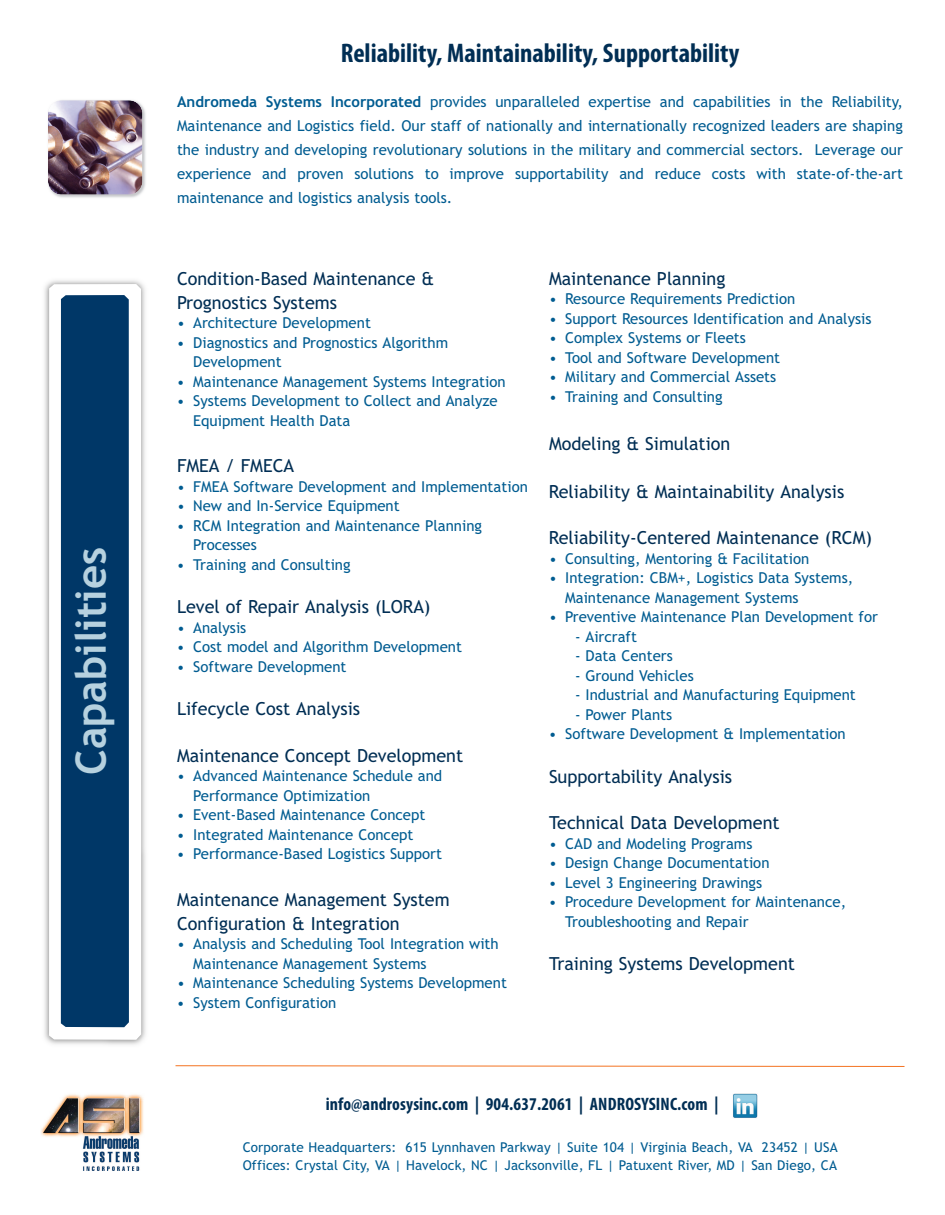
<style>
.page{position:relative;width:945px;height:1215px;background:#fff}
.page>*{position:absolute;margin:0;border:0;box-sizing:border-box;transform-origin:0 0}
.t1{font:700 42px "Trebuchet MS";color:#b6d1df}
.t2{font:700 condensed 27px "Myriad Pro";color:#002e54}
.t3{font:18px/24px "Trebuchet MS";color:#002e54}
.t4{font:700 condensed 18px "Myriad Pro";letter-spacing:.01em;color:#002e54}
.t5{font:15px/19.5px "Trebuchet MS";color:#005c91}
.t6{font:13.5px/18px "Trebuchet MS";letter-spacing:.01em;color:#005c91}
.s1{font-weight:700}
</style>
<div class="page">
<img style="left:44px;top:280px;width:102px;height:765px">
<svg style="left:49px;top:284px;width:92px;height:756px"></svg>
<div style="left:61px;top:295px;width:68px;height:732px;background:#003767"></div>
<img style="left:48px;top:100px;width:98px;height:98px">
<img style="left:48px;top:100px;width:94px;height:95px;border-radius:14px">
<img style="left:41px;top:1094px;width:103px;height:76px">
<img style="left:733px;top:1093px;width:25px;height:25px">
<svg style="left:175px;top:1065px;width:730px;height:2px"></svg>
<h1 class="t1" style="left:67px;top:775px;width:230px;rotate:-90deg">Capabilities</h1>
<h2 class="t2" style="left:341px;top:44px;width:400px">Reliability, Maintainability, Supportability</h2>
<p class="t5" style="left:177px;top:90px;width:728px;line-height:24px;text-align:justify"><span class="s1">Andromeda Systems Incorporated</span> provides unparalleled expertise and capabilities in the Reliability, Maintenance and Logistics field. Our staff of nationally and internationally recognized leaders are shaping the industry and developing revolutionary solutions in the military and commercial sectors. Leverage our experience and proven solutions to improve supportability and reduce costs with state-of-the-art maintenance and logistics analysis tools.</p>
<p class="t3" style="left:177px;top:267px;width:259px">Condition-Based Maintenance &amp;<br>Prognostics Systems</p>
<p class="t5" style="left:177px;top:313px;width:195px">• Architecture Development</p>
<p class="t5" style="left:193px;top:333px;width:256px;text-indent:-16px">• Diagnostics and Prognostics Algorithm<br>Development</p>
<p class="t5" style="left:177px;top:372px;width:330px">• Maintenance Management Systems Integration</p>
<p class="t5" style="left:193px;top:391px;width:306px;text-indent:-16px">• Systems Development to Collect and Analyze<br>Equipment Health Data</p>
<p class="t3" style="left:177px;top:454px;width:119px">FMEA / FMECA</p>
<p class="t5" style="left:177px;top:477px;width:352px">• FMEA Software Development and Implementation</p>
<p class="t5" style="left:177px;top:496px;width:224px">• New and In-Service Equipment</p>
<p class="t5" style="left:193px;top:516px;width:290px;text-indent:-16px">• RCM Integration and Maintenance Planning<br>Processes</p>
<p class="t5" style="left:177px;top:555px;width:175px">• Training and Consulting</p>
<p class="t3" style="left:177px;top:595px;width:255px">Level of Repair Analysis (LORA)</p>
<p class="t5" style="left:177px;top:618px;width:71px">• Analysis</p>
<p class="t5" style="left:177px;top:637px;width:287px">• Cost model and Algorithm Development</p>
<p class="t5" style="left:177px;top:657px;width:171px">• Software Development</p>
<p class="t3" style="left:177px;top:697px;width:185px">Lifecycle Cost Analysis</p>
<p class="t3" style="left:177px;top:744px;width:288px">Maintenance Concept Development</p>
<p class="t5" style="left:193px;top:766px;width:251px;text-indent:-16px">• Advanced Maintenance Schedule and<br>Performance Optimization</p>
<p class="t5" style="left:177px;top:805px;width:250px">• Event-Based Maintenance Concept</p>
<p class="t5" style="left:177px;top:825px;width:238px">• Integrated Maintenance Concept</p>
<p class="t5" style="left:177px;top:844px;width:267px">• Performance-Based Logistics Support</p>
<p class="t3" style="left:177px;top:888px;width:274px">Maintenance Management System<br>Configuration &amp; Integration</p>
<p class="t5" style="left:193px;top:934px;width:307px;text-indent:-16px">• Analysis and Scheduling Tool Integration with<br>Maintenance Management Systems</p>
<p class="t5" style="left:177px;top:973px;width:331px">• Maintenance Scheduling Systems Development</p>
<p class="t5" style="left:177px;top:993px;width:161px">• System Configuration</p>
<p class="t3" style="left:549px;top:267px;width:178px">Maintenance Planning</p>
<p class="t5" style="left:549px;top:289px;width:248px">• Resource Requirements Prediction</p>
<p class="t5" style="left:549px;top:309px;width:324px">• Support Resources Identification and Analysis</p>
<p class="t5" style="left:549px;top:328px;width:198px">• Complex Systems or Fleets</p>
<p class="t5" style="left:549px;top:348px;width:233px">• Tool and Software Development</p>
<p class="t5" style="left:549px;top:367px;width:229px">• Military and Commercial Assets</p>
<p class="t5" style="left:549px;top:387px;width:175px">• Training and Consulting</p>
<p class="t3" style="left:549px;top:432px;width:183px">Modeling &amp; Simulation</p>
<p class="t3" style="left:549px;top:480px;width:297px">Reliability &amp; Maintainability Analysis</p>
<p class="t3" style="left:549px;top:526px;width:325px">Reliability-Centered Maintenance (RCM)</p>
<p class="t5" style="left:549px;top:549px;width:262px">• Consulting, Mentoring &amp; Facilitation</p>
<p class="t5" style="left:565px;top:568px;width:290px;text-indent:-16px">• Integration: CBM+, Logistics Data Systems,<br>Maintenance Management Systems</p>
<p class="t5" style="left:549px;top:607px;width:331px">• Preventive Maintenance Plan Development for</p>
<p class="t5" style="left:575px;top:627px;width:64px">- Aircraft</p>
<p class="t5" style="left:575px;top:646px;width:99px">- Data Centers</p>
<p class="t5" style="left:575px;top:666px;width:120px">- Ground Vehicles</p>
<p class="t5" style="left:575px;top:685px;width:282px">- Industrial and Manufacturing Equipment</p>
<p class="t5" style="left:575px;top:705px;width:99px">- Power Plants</p>
<p class="t5" style="left:549px;top:724px;width:298px">• Software Development &amp; Implementation</p>
<p class="t3" style="left:549px;top:765px;width:185px">Supportability Analysis</p>
<p class="t3" style="left:549px;top:811px;width:232px">Technical Data Development</p>
<p class="t5" style="left:549px;top:834px;width:205px">• CAD and Modeling Programs</p>
<p class="t5" style="left:549px;top:853px;width:222px">• Design Change Documentation</p>
<p class="t5" style="left:549px;top:873px;width:215px">• Level 3 Engineering Drawings</p>
<p class="t5" style="left:565px;top:892px;width:283px;text-indent:-16px">• Procedure Development for Maintenance,<br>Troubleshooting and Repair</p>
<p class="t3" style="left:549px;top:952px;width:248px">Training Systems Development</p>
<p class="t4" style="left:326px;top:1097px;width:394px">info@androsysinc.com | 904.637.2061 | ANDROSYSINC.com |</p>
<p class="t6" style="left:243px;top:1139px;width:596px">Corporate Headquarters: 615 Lynnhaven Parkway | Suite 104 | Virginia Beach, VA 23452 | USA<br>Offices: Crystal City, VA | Havelock, NC | Jacksonville, FL | Patuxent River, MD | San Diego, CA</p>
</div>
